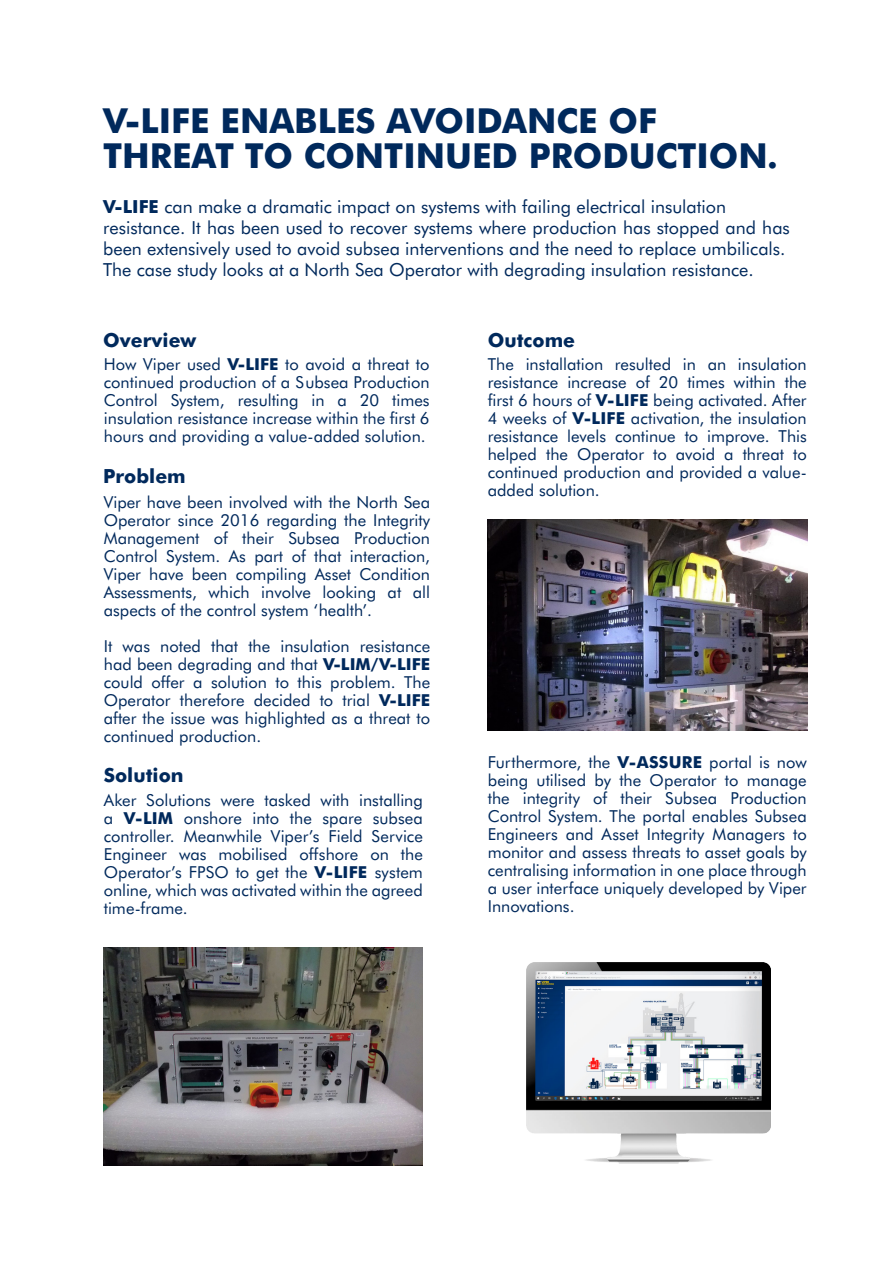
<style>
.page{position:relative;width:893px;height:1263px;background:#fff}
.page>*{position:absolute;margin:0;border:0;box-sizing:border-box;transform-origin:0 0}
.t1{font:800 34.5px/34.5px "Futura BT";color:#00295c}
.t2{font:800 19.5px "Futura BT";color:#00295c}
.t3{font:18px/21px "Futura BT";color:#00295c}
.t4{font:16.5px/18px "Futura BT";color:#00295c;text-align:justify}
.s1{font-weight:800}
</style>
<div class="page">
<img style="left:527px;top:962px;width:243px;height:202px">
<img style="left:103px;top:947px;width:320px;height:218px">
<img style="left:488px;top:519px;width:319px;height:211px">
<p class="t1" style="left:103px;top:103px;width:676px">V-LIFE ENABLES AVOIDANCE OF<br>THREAT TO CONTINUED PRODUCTION.</p>
<p class="t3" style="left:103px;top:196px;width:624px"><span class="s1">V-LIFE</span> can make a dramatic impact on systems with failing electrical insulation</p>
<p class="t3" style="left:103px;top:217px;width:688px">resistance. It has been used to recover systems where production has stopped and has been extensively used to avoid subsea interventions and the need to replace umbilicals.</p>
<p class="t3" style="left:103px;top:259px;width:652px">The case study looks at a North Sea Operator with degrading insulation resistance.</p>
<p class="t2" style="left:103px;top:327px;width:94px">Overview</p>
<p class="t4" style="left:104px;top:355px;width:327px">How Viper used <span class="s1">V-LIFE</span> to avoid a threat to continued production of a Subsea Production Control System, resulting in a 20 times insulation resistance increase within the first 6 hours and providing a value-added solution.</p>
<p class="t2" style="left:103px;top:464px;width:84px">Problem</p>
<p class="t4" style="left:104px;top:493px;width:328px">Viper have been involved with the North Sea Operator since 2016 regarding the Integrity Management of their Subsea Production Control System. As part of that interaction, Viper have been compiling Asset Condition Assessments, which involve looking at all aspects of the control system ‘health’.</p>
<p class="t4" style="left:104px;top:637px;width:328px">It was noted that the insulation resistance had been degrading and that <span class="s1">V-LIM/V-LIFE </span>could offer a solution to this problem. The Operator therefore decided to trial <span class="s1">V-LIFE </span>after the issue was highlighted as a threat to continued production.</p>
<p class="t2" style="left:104px;top:763px;width:81px">Solution</p>
<p class="t4" style="left:104px;top:791px;width:321px">Aker Solutions were tasked with installing a <span class="s1">V-LIM</span> onshore into the spare subsea controller. Meanwhile Viper’s Field Service Engineer was mobilised offshore on the Operator’s FPSO to get the <span class="s1">V-LIFE</span> system online, which was activated within the agreed time-frame.</p>
<p class="t2" style="left:488px;top:327px;width:89px">Outcome</p>
<p class="t4" style="left:488px;top:355px;width:321px">The installation resulted in an insulation resistance increase of 20 times within the first 6 hours of <span class="s1">V-LIFE</span> being activated. After 4 weeks of <span class="s1">V-LIFE</span> activation, the insulation resistance levels continue to improve. This helped the Operator to avoid a threat to continued production and provided a value&shy;added solution.</p>
<p class="t4" style="left:488px;top:753px;width:321px">Furthermore, the <span class="s1">V-ASSURE</span> portal is now being utilised by the Operator to manage the integrity of their Subsea Production Control System. The portal enables Subsea Engineers and Asset Integrity Managers to monitor and assess threats to asset goals by centralising information in one place through a user interface uniquely developed by Viper Innovations.</p>
</div>
